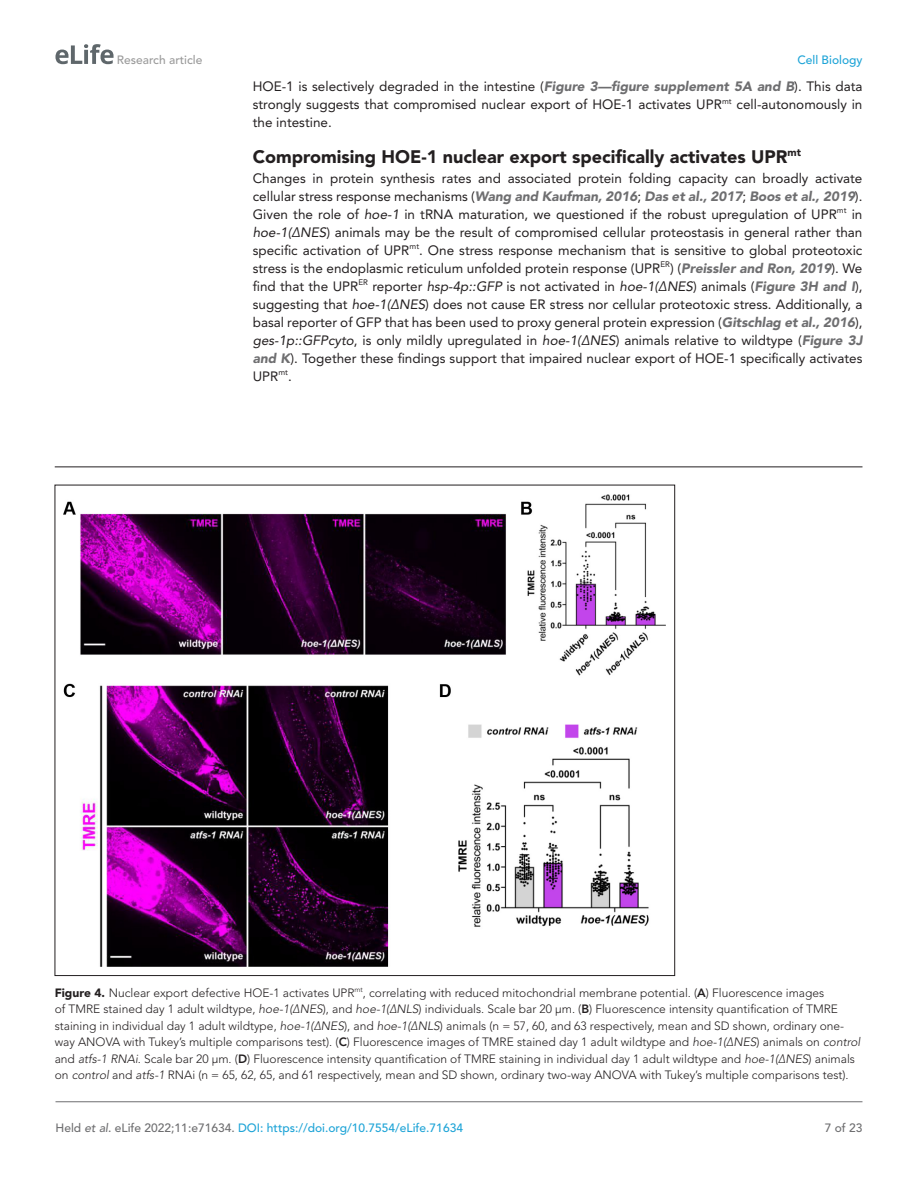
<style>
.page{position:relative;width:918px;height:1188px;background:#fff}
.page>*{position:absolute;margin:0;border:0;box-sizing:border-box;transform-origin:0 0}
.t1{font:900 18px "Avenir LT Std";color:#231f20}
.t2{font:13.5px/18px "Avenir LT Std";color:#231f20;text-align:justify}
.t3{font:300 12px/16.5px "Avenir LT Std";color:#231f20}
.t4{font:500 12px "Avenir LT Std";color:#1ea4d7}
.t5{font:500 12px "Avenir LT Std";color:#9a9a9a}
.t6{font:500 12px "Avenir LT Std";color:#6e6e70}
.s1{font-weight:900;font-style:italic;color:#6e6e70}
.s2{font-style:italic}
.s3{font-weight:900}
.s4{font-weight:800}
.s5{color:#6e6e70}
.s6{font-style:italic;color:#6e6e70}
</style>
<div class="page">
<svg style="left:55px;top:44px;width:59px;height:20px"></svg>
<hr style="left:56px;top:1101px;width:806px;height:1px;background:#6e6e70">
<hr style="left:55px;top:466px;width:807px;height:1px;background:#231f20">
<img style="left:64px;top:494px;width:602px;height:473px">
<p class="t5" style="left:117px;top:53px;width:87px">Research article</p>
<p class="t4" style="left:797px;top:53px;width:67px">Cell Biology</p>
<p class="t2" style="left:253px;top:78px;width:611px">HOE-1 is selectively degraded in the intestine (<span class="s1">Figure 3—figure supplement 5A and B</span>). This data strongly suggests that compromised nuclear export of HOE-1 activates UPR<sup>mt</sup> cell-autonomously in the intestine.</p>
<h1 class="t1" style="left:253px;top:146px;width:550px">Compromising HOE-1 nuclear export specifically activates UPR<sup>mt</sup></h1>
<p class="t2" style="left:253px;top:169px;width:611px">Changes in protein synthesis rates and associated protein folding capacity can broadly activate cellular stress response mechanisms (<span class="s1">Wang and Kaufman, 2016</span>; <span class="s1">Das et al., 2017</span>; <span class="s1">Boos et al., 2019</span>).<br>Given the role of <span class="s2">hoe-1</span> in tRNA maturation, we questioned if the robust upregulation of UPR<sup>mt</sup> in <span class="s2">hoe-1(ΔNES</span>) animals may be the result of compromised cellular proteostasis in general rather than specific activation of UPR<sup>mt</sup>. One stress response mechanism that is sensitive to global proteotoxic stress is the endoplasmic reticulum unfolded protein response (UPR<sup>ER</sup>) (<span class="s1">Preissler and Ron, 2019</span>). We find that the UPR<sup>ER</sup> reporter <span class="s2">hsp-4p::GFP</span> is not activated in <span class="s2">hoe-1(ΔNES</span>) animals (<span class="s1">Figure 3H and I</span>), suggesting that <span class="s2">hoe-1(ΔNES</span>) does not cause ER stress nor cellular proteotoxic stress. Additionally, a basal reporter of GFP that has been used to proxy general protein expression (<span class="s1">Gitschlag et al., 2016</span>), <span class="s2">ges-1p::GFPcyto</span>, is only mildly upregulated in <span class="s2">hoe-1(ΔNES</span>) animals relative to wildtype (<span class="s1">Figure 3J and K</span>). Together these findings support that impaired nuclear export of HOE-1 specifically activates UPR<sup>mt</sup>.</p>
<p class="t3" style="left:55px;top:984px;width:807px"><span class="s3">Figure 4.</span> Nuclear export defective HOE-1 activates UPR<sup>mt</sup>, correlating with reduced mitochondrial membrane potential. (<span class="s4">A</span>) Fluorescence images<br>of TMRE stained day 1 adult wildtype, <span class="s2">hoe-1(ΔNES</span>), and <span class="s2">hoe-1(ΔNLS</span>) individuals. Scale bar 20 μm. (<span class="s4">B</span>) Fluorescence intensity quantification of TMRE staining in individual day 1 adult wildtype, <span class="s2">hoe-1(ΔNES</span>), and <span class="s2">hoe-1(ΔNLS</span>) animals (n = 57, 60, and 63 respectively, mean and SD shown, ordinary one&shy;way ANOVA with Tukey’s multiple comparisons test). (<span class="s4">C</span>) Fluorescence images of TMRE stained day 1 adult wildtype and <span class="s2">hoe-1(ΔNES</span>) animals on <span class="s2">control </span>and <span class="s2">atfs-1 RNAi</span>. Scale bar 20 μm. (<span class="s4">D</span>) Fluorescence intensity quantification of TMRE staining in individual day 1 adult wildtype and <span class="s2">hoe-1(ΔNES</span>) animals on <span class="s2">control</span> and <span class="s2">atfs-1</span> RNAi (n = 65, 62, 65, and 61 respectively, mean and SD shown, ordinary two-way ANOVA with Tukey’s multiple comparisons test).</p>
<p class="t4" style="left:56px;top:1121px;width:409px"><span class="s5">Held</span> <span class="s6">et al</span><span class="s5">. eLife 2022;11:e71634.</span> DOI: https://doi.org/10.7554/eLife.71634</p>
<p class="t6" style="left:825px;top:1121px;width:39px">7 of 23</p>
</div>
